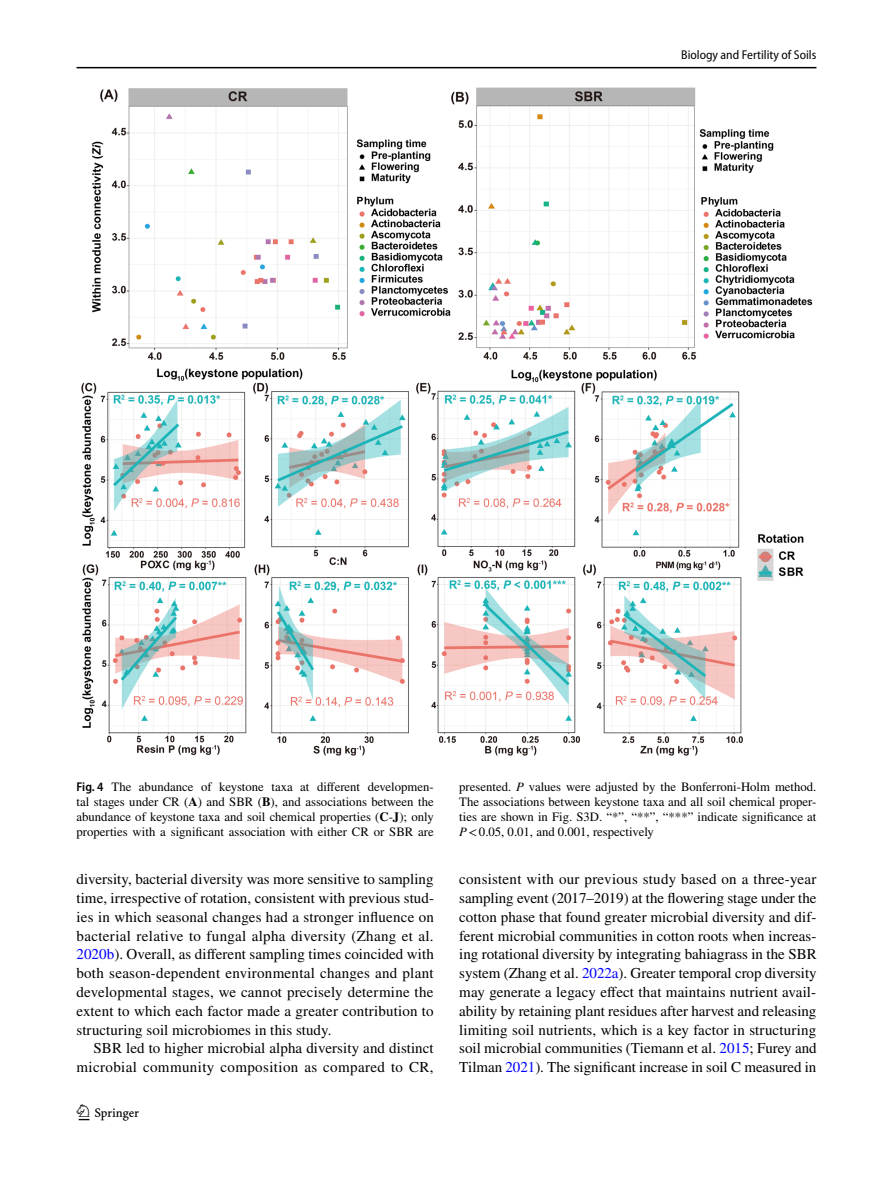
<style>
.page{position:relative;width:893px;height:1187px;background:#fff}
.page>*{position:absolute;margin:0;border:0;box-sizing:border-box;transform-origin:0 0}
.t1{font:22.5px "Springnew Regular 2";color:#000}
.t2{font:15px/18.8px "STIX";letter-spacing:.005em;color:#000;text-align:justify}
.t3{font:12.75px/15px "STIX";color:#000;text-align:justify}
.t4{font:semi-condensed 12.75px "Myriad Pro";color:#000}
.s1{font-family:"Myriad Pro";font-weight:600;font-stretch:semi-condensed}
.s2{font-weight:700}
.s3{font-style:italic}
.s4{color:#00f}
</style>
<div class="page">
<hr style="left:77px;top:67px;width:739px;height:1px;background:#000">
<img style="left:81px;top:87px;width:731px;height:669px">
<p class="t4" style="left:681px;top:48px;width:137px">Biology and Fertility of Soils</p>
<p class="t3" style="left:77px;top:780px;width:359px"><span class="s1">Fig. 4</span> The abundance of keystone taxa at different developmen&shy;tal stages under CR (<span class="s2">A</span>) and SBR (<span class="s2">B</span>), and associations between the abundance of keystone taxa and soil chemical properties (<span class="s2">C</span>-<span class="s2">J</span>); only properties with a significant association with either CR or SBR are</p>
<p class="t3" style="left:459px;top:780px;width:359px">presented. <span class="s3">P</span> values were adjusted by the Bonferroni-Holm method.<br>The associations between keystone taxa and all soil chemical proper&shy;ties are shown in Fig. S3D. “*”, “**”, “***” indicate significance at <span class="s3">P</span>&lt;0.05, 0.01, and 0.001, respectively</p>
<p class="t2" style="left:77px;top:871px;width:359px">diversity, bacterial diversity was more sensitive to sampling time, irrespective of rotation, consistent with previous stud&shy;ies in which seasonal changes had a stronger influence on bacterial relative to fungal alpha diversity (Zhang et al.<br><span class="s4">2020b</span>). Overall, as different sampling times coincided with both season-dependent environmental changes and plant developmental stages, we cannot precisely determine the extent to which each factor made a greater contribution to structuring soil microbiomes in this study.</p>
<p class="t2" style="left:77px;top:1039px;width:359px;text-align:right">SBR led to higher microbial alpha diversity and distinct microbial community composition as compared to CR,</p>
<h1 class="t1" style="left:79px;top:1104px;width:62px">1 3</h1>
<p class="t2" style="left:459px;top:871px;width:359px">consistent with our previous study based on a three-year sampling event (2017–2019) at the flowering stage under the cotton phase that found greater microbial diversity and dif&shy;ferent microbial communities in cotton roots when increas&shy;ing rotational diversity by integrating bahiagrass in the SBR system (Zhang et al. <span class="s4">2022a</span>). Greater temporal crop diversity may generate a legacy effect that maintains nutrient avail&shy;ability by retaining plant residues after harvest and releasing limiting soil nutrients, which is a key factor in structuring soil microbial communities (Tiemann et al. <span class="s4">2015</span>; Furey and Tilman <span class="s4">2021</span>). The significant increase in soil C measured in</p>
</div>
